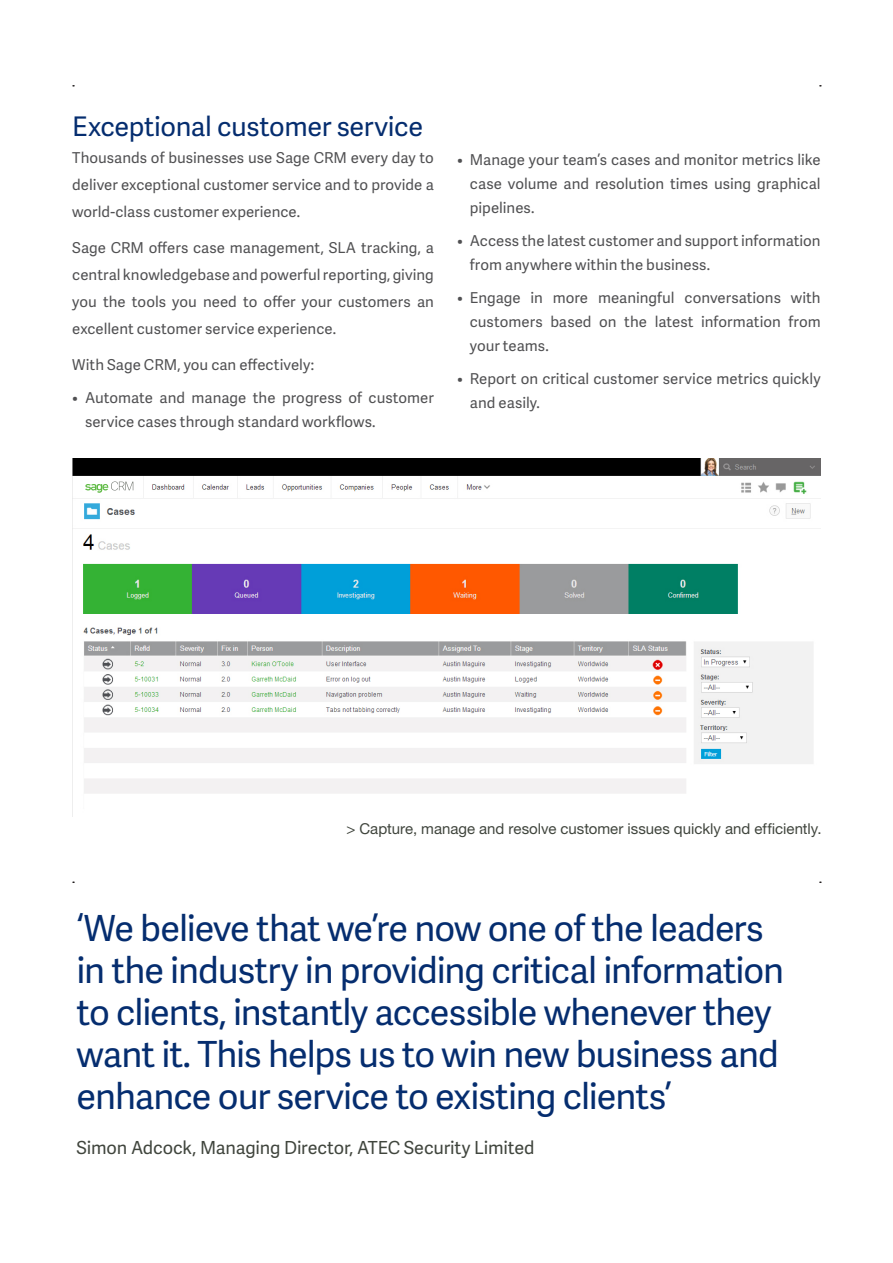
<style>
.page{position:relative;width:893px;height:1263px;background:#fff}
.page>*{position:absolute;margin:0;border:0;box-sizing:border-box;transform-origin:0 0}
.Headline_Text_Sage_G{font:36px/42px "Adelle Sans SAGE";letter-spacing:-.025em;color:#052d6f}
._05__Header_Text{font:27px "Adelle Sans SAGE";letter-spacing:-.015em;color:#052d6f}
.Body_text_Grey{font:18px "Adelle Sans SAGE";letter-spacing:-.01em;color:#40453d}
.Body_text_Grey-2{font:15px/24px "Adelle Sans SAGE";color:#505052;text-align:justify}
._08__Captions{font:15px "Helvetica Neue LT Std";color:#40453d}
</style>
<div class="page">
<img style="left:72px;top:458px;width:749px;height:359px">
<svg style="left:84px;top:480px;width:51px;height:14px"></svg>
<svg style="left:85px;top:481px;width:48px;height:12px"></svg>
<p class="_05__Header_Text" style="left:72px;top:107px;width:352px">Exceptional customer service</p>
<p class="Body_text_Grey-2" style="left:72px;top:144px;width:363px;line-height:27px">Thousands of businesses use Sage CRM every day to deliver exceptional customer service and to provide a world-class customer experience.</p>
<p class="Body_text_Grey-2" style="left:72px;top:234px;width:363px;line-height:27px">Sage CRM offers case management, SLA tracking, a central knowledgebase and powerful reporting, giving you the tools you need to offer your customers an excellent customer service experience.</p>
<p class="Body_text_Grey-2" style="left:72px;top:352px;width:243px">With Sage CRM, you can effectively:</p>
<p class="Body_text_Grey-2" style="left:85px;top:385px;width:350px;text-indent:-13px">• Automate and manage the progress of customer service cases through standard workflows.</p>
<p class="Body_text_Grey-2" style="left:470px;top:147px;width:352px;text-indent:-13px">• Manage your team’s cases and monitor metrics like case volume and resolution times using graphical pipelines.</p>
<p class="Body_text_Grey-2" style="left:470px;top:228px;width:352px;text-indent:-13px">• Access the latest customer and support information from anywhere within the business.</p>
<p class="Body_text_Grey-2" style="left:470px;top:285px;width:352px;text-indent:-13px">• Engage in more meaningful conversations with customers based on the latest information from your teams.</p>
<p class="Body_text_Grey-2" style="left:470px;top:366px;width:352px;text-indent:-13px">• Report on critical customer service metrics quickly and easily.</p>
<p class="_08__Captions" style="left:347px;top:819px;width:477px">&gt; Capture, manage and resolve customer issues quickly and efficiently.</p>
<p class="Headline_Text_Sage_G" style="left:77px;top:906px;width:709px">‘We believe that we’re now one of the leaders in the industry in providing critical information to clients, instantly accessible whenever they want it. This helps us to win new business and enhance our service to existing clients’</p>
<p class="Body_text_Grey" style="left:77px;top:1135px;width:460px">Simon Adcock, Managing Director, ATEC Security Limited</p>
</div>
